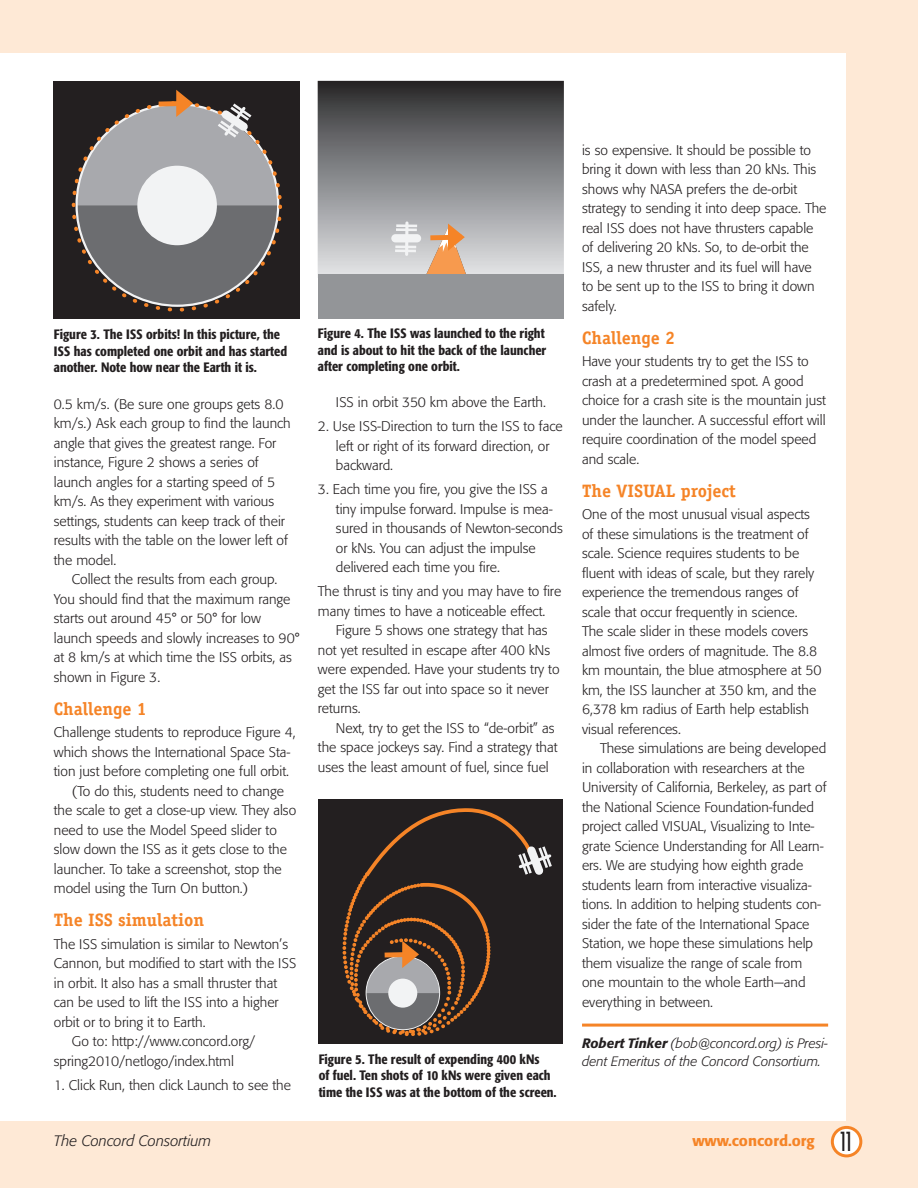
<style>
.page{position:relative;width:918px;height:1188px;background:#fee9d6}
.page>*{position:absolute;margin:0;border:0;box-sizing:border-box;transform-origin:0 0}
.t1{font:700 18px "Officina Serif";color:#f58427}
.t2{font:italic 300 15px "Formata";color:#231f20}
.t3{font:500 15px "Formata";color:#f58427}
.t4{font:300 13.8px/19.5px "Formata";color:#231f20}
.t5{font:500 condensed 13.5px/16.5px "Formata";color:#231f20}
.t6{font:italic 300 13.5px/18px "Formata";color:#231f20}
.s1{font-weight:500}
.s2{font-family:"Industria Solid";font-weight:400;font-size:27px;color:#231f20}
</style>
<div class="page">
<div style="left:0;top:54px;width:846px;height:1067px;background:#fff"></div>
<hr style="left:582px;top:1023px;width:246px;height:3px;background:#f58427">
<div style="left:832px;top:1127px;width:29px;height:29px;background:#fff;border-radius:50%"></div>
<div style="left:831px;top:1126px;width:31px;height:31px;border:3px solid #f58427;border-radius:50%"></div>
<div style="left:54px;top:81px;width:246px;height:237px;background:#231f20"></div>
<svg style="left:77px;top:90px;width:201px;height:216px"></svg>
<svg style="left:318px;top:81px;width:246px;height:197px"></svg>
<div style="left:319px;top:274px;width:245px;height:45px;background:#939598"></div>
<svg style="left:426px;top:223px;width:40px;height:51px"></svg>
<hr style="left:405px;top:221px;width:3px;height:35px;background:#f2f3f4;border-radius:2px">
<hr style="left:396px;top:224px;width:21px;height:3px;background:#f2f3f4">
<hr style="left:396px;top:228px;width:21px;height:3px;background:#f2f3f4">
<hr style="left:395px;top:245px;width:21px;height:3px;background:#f2f3f4">
<hr style="left:395px;top:249px;width:21px;height:3px;background:#f2f3f4">
<div style="left:391px;top:234px;width:30px;height:8px;background:#f2f3f4;border-radius:4px"></div>
<div style="left:318px;top:799px;width:244px;height:244px;background:#231f20"></div>
<svg style="left:342px;top:808px;width:210px;height:229px"></svg>
<p class="t5" style="left:54px;top:326px;width:235px">Figure 3. The ISS orbits! In this picture, the<br>ISS has completed one orbit and has started another. Note how near the Earth it is.</p>
<p class="t5" style="left:318px;top:325px;width:230px">Figure 4. The ISS was launched to the right and is about to hit the back of the launcher after completing one orbit.</p>
<p class="t4" style="left:54px;top:394px;width:238px">0.5 km/s. (Be sure one groups gets 8.0 km/s.) Ask each group to find the launch angle that gives the greatest range. For instance, Figure 2 shows a series of launch angles for a starting speed of 5 km/s. As they experiment with various settings, students can keep track of their results with the table on the lower left of the model.</p>
<p class="t4" style="left:54px;top:569px;width:247px;text-indent:18px">Collect the results from each group.<br>You should find that the maximum range starts out around 45° or 50° for low launch speeds and slowly increases to 90° at 8 km/s at which time the ISS orbits, as shown in Figure 3.</p>
<h1 class="t1" style="left:54px;top:697px;width:95px">Challenge 1</h1>
<p class="t4" style="left:54px;top:722px;width:243px">Challenge students to reproduce Figure 4,</p>
<p class="t4" style="left:54px;top:742px;width:238px">which shows the International Space Sta-</p>
<p class="t4" style="left:54px;top:761px;width:237px">tion just before completing one full orbit.</p>
<p class="t4" style="left:72px;top:781px;width:214px">(To do this, students need to change</p>
<p class="t4" style="left:54px;top:800px;width:244px">the scale to get a close-up view. They also</p>
<p class="t4" style="left:54px;top:820px;width:224px">need to use the Model Speed slider to</p>
<p class="t4" style="left:54px;top:839px;width:235px">slow down the ISS as it gets close to the</p>
<p class="t4" style="left:54px;top:859px;width:229px">launcher. To take a screenshot, stop the</p>
<p class="t4" style="left:54px;top:878px;width:196px">model using the Turn On button.)</p>
<h1 class="t1" style="left:54px;top:909px;width:152px">The ISS simulation</h1>
<p class="t4" style="left:54px;top:934px;width:236px">The ISS simulation is similar to Newton’s</p>
<p class="t4" style="left:54px;top:953px;width:244px">Cannon, but modified to start with the ISS</p>
<p class="t4" style="left:54px;top:973px;width:225px">in orbit. It also has a small thruster that</p>
<p class="t4" style="left:54px;top:992px;width:226px">can be used to lift the ISS into a higher</p>
<p class="t4" style="left:54px;top:1012px;width:153px">orbit or to bring it to Earth.</p>
<p class="t4" style="left:72px;top:1031px;width:185px">Go to: http://www.concord.org/</p>
<p class="t4" style="left:54px;top:1051px;width:182px">spring2010/netlogo/index.html</p>
<p class="t4" style="left:54px;top:1075px;width:239px">1. Click Run, then click Launch to see the</p>
<p class="t4" style="left:336px;top:392px;width:211px">ISS in orbit 350 km above the Earth.</p>
<p class="t4" style="left:336px;top:416px;width:228px;text-indent:-18px">2. Use ISS-Direction to turn the ISS to face left or right of its forward direction, or backward.</p>
<p class="t4" style="left:336px;top:479px;width:228px;text-indent:-18px">3. Each time you fire, you give the ISS a tiny impulse forward. Impulse is mea&shy;sured in thousands of Newton-seconds or kNs. You can adjust the impulse delivered each time you fire.</p>
<p class="t4" style="left:318px;top:581px;width:245px">The thrust is tiny and you may have to fire many times to have a noticeable effect.</p>
<p class="t4" style="left:318px;top:620px;width:243px;text-indent:18px">Figure 5 shows one strategy that has not yet resulted in escape after 400 kNs were expended. Have your students try to get the ISS far out into space so it never returns.</p>
<p class="t4" style="left:318px;top:718px;width:241px;text-indent:18px">Next, try to get the ISS to “de-orbit” as the space jockeys say. Find a strategy that uses the least amount of fuel, since fuel</p>
<p class="t5" style="left:319px;top:1050px;width:239px">Figure 5. The result of expending 400 kNs<br>of fuel. Ten shots of 10 kNs were given each time the ISS was at the bottom of the screen.</p>
<p class="t4" style="left:582px;top:140px;width:246px">is so expensive. It should be possible to bring it down with less than 20 kNs. This shows why NASA prefers the de-orbit strategy to sending it into deep space. The real ISS does not have thrusters capable of delivering 20 kNs. So, to de-orbit the ISS, a new thruster and its fuel will have<br>to be sent up to the ISS to bring it down safely.</p>
<h1 class="t1" style="left:582px;top:326px;width:95px">Challenge 2</h1>
<p class="t4" style="left:582px;top:352px;width:245px">Have your students try to get the ISS to crash at a predetermined spot. A good choice for a crash site is the mountain just under the launcher. A successful effort will require coordination of the model speed and scale.</p>
<h1 class="t1" style="left:582px;top:479px;width:155px">The VISUAL project</h1>
<p class="t4" style="left:582px;top:505px;width:241px">One of the most unusual visual aspects of these simulations is the treatment of scale. Science requires students to be fluent with ideas of scale, but they rarely experience the tremendous ranges of scale that occur frequently in science.<br>The scale slider in these models covers almost five orders of magnitude. The 8.8 km mountain, the blue atmosphere at 50 km, the ISS launcher at 350 km, and the 6,378 km radius of Earth help establish visual references.</p>
<p class="t4" style="left:582px;top:739px;width:246px;text-indent:18px">These simulations are being developed in collaboration with researchers at the University of California, Berkeley, as part of the National Science Foundation-funded project called VISUAL, Visualizing to Inte&shy;grate Science Understanding for All Learn&shy;ers. We are studying how eighth grade students learn from interactive visualiza&shy;tions. In addition to helping students con&shy;sider the fate of the International Space Station, we hope these simulations help them visualize the range of scale from one mountain to the whole Earth—and everything in between.</p>
<p class="t6" style="left:582px;top:1034px;width:248px"><span class="s1">Robert Tinker</span> (bob@concord.org) is Presi&shy;dent Emeritus of the Concord Consortium.</p>
<p class="t2" style="left:54px;top:1132px;width:159px">The Concord Consortium</p>
<p class="t3" style="left:692px;top:1131px;width:161px">www.concord.org <span class="s2">11</span></p>
</div>
